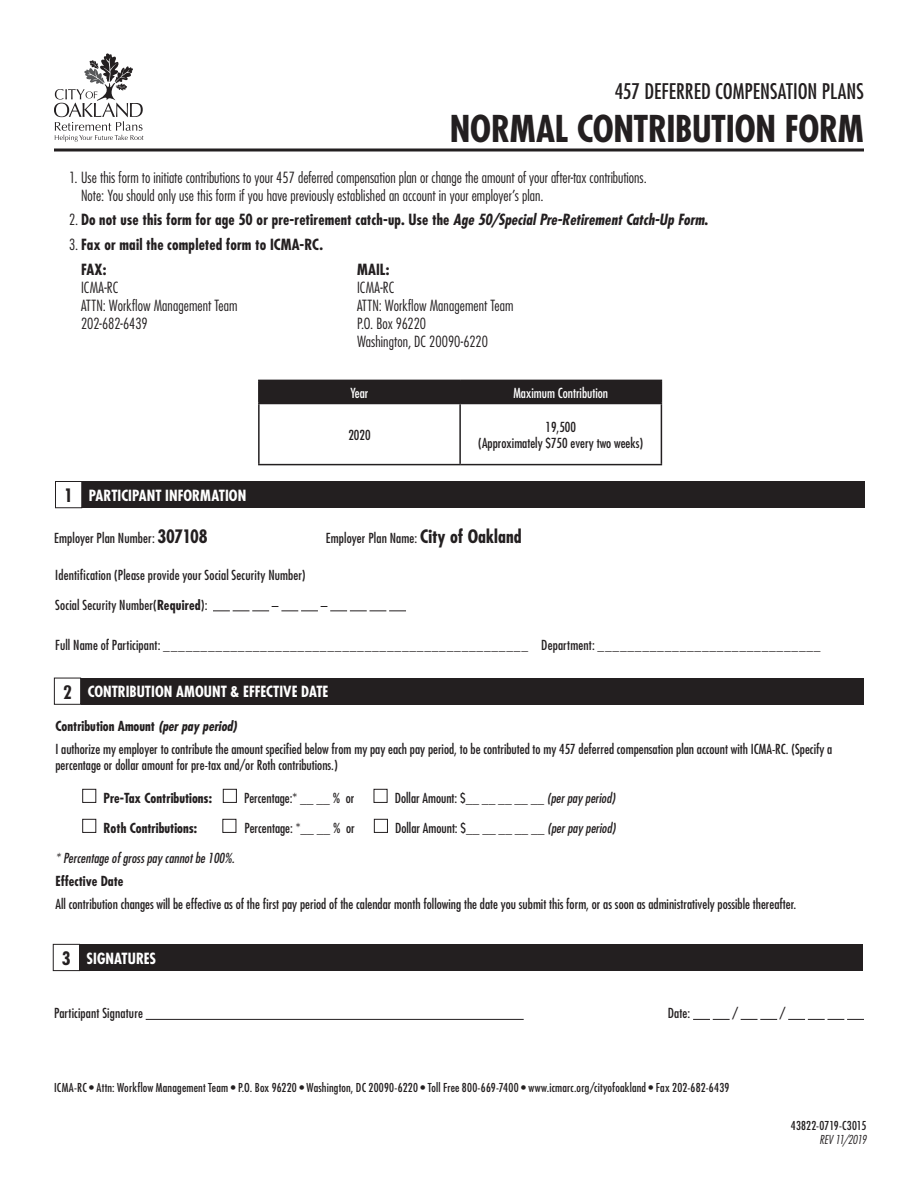
<style>
.page{position:relative;width:918px;height:1188px;background:#fff}
.page>*{position:absolute;margin:0;border:0;box-sizing:border-box;transform-origin:0 0}
.t1{font:700 condensed 36px "Futura Std";letter-spacing:-.01em;color:#231f20}
.t2{font:condensed 21px "Futura Std";color:#231f20}
.t3{font:300 condensed 15px/18px "Futura Std";color:#231f20}
.t4{font:700 condensed 15px/24.8px "Futura Std";letter-spacing:.005em;color:#231f20}
.t5{font:700 condensed 15px "Futura Std";color:#fff}
.t6{font:condensed 13.5px/23px "Futura Std";color:#231f20}
.t7{font:700 condensed 13.5px "Futura Std";color:#231f20}
.t8{font:italic condensed 13.5px "Futura Std";color:#231f20}
.t9{font:condensed 13.5px "Futura Std";color:#fff}
.t10{font:condensed 12px "Futura Std";letter-spacing:.015em;color:#231f20}
.t11{font:italic 300 condensed 12px "Futura Std";letter-spacing:-.035em;color:#231f20}
.s1{font-weight:300}
.s2{font-style:italic}
.s3{font-size:18px;color:#231f20}
.s4{font-weight:700;font-size:18px}
.s5{font-weight:700}
.s6{font-weight:700;font-style:italic}
</style>
<div class="page">
<svg style="left:54px;top:148px;width:810px;height:4px;background:#595657"></svg>
<svg style="left:54px;top:53px;width:90px;height:89px"></svg>
<div style="left:55px;top:481px;width:27px;height:27px;border:1px solid #231f20"></div>
<div style="left:82px;top:481px;width:783px;height:27px;background:#231f20"></div>
<div style="left:53px;top:944px;width:27px;height:27px;border:1px solid #231f20"></div>
<div style="left:80px;top:944px;width:783px;height:27px;background:#231f20"></div>
<hr style="left:146px;top:1019px;width:378px;height:1px;background:#231f20">
<svg style="left:693px;top:1019px;width:37px;height:1px"></svg>
<svg style="left:741px;top:1019px;width:36px;height:1px"></svg>
<svg style="left:788px;top:1019px;width:76px;height:1px"></svg>
<div style="left:54px;top:678px;width:27px;height:27px;border:1px solid #231f20"></div>
<div style="left:81px;top:678px;width:783px;height:27px;background:#231f20"></div>
<div style="left:82px;top:789px;width:14px;height:14px;border:1px solid #231f20"></div>
<div style="left:223px;top:789px;width:14px;height:14px;border:1px solid #231f20"></div>
<div style="left:374px;top:789px;width:13px;height:14px;border:1px solid #231f20"></div>
<div style="left:82px;top:819px;width:14px;height:14px;border:1px solid #231f20"></div>
<div style="left:223px;top:819px;width:13px;height:14px;border:1px solid #231f20"></div>
<div style="left:374px;top:819px;width:14px;height:14px;border:1px solid #231f20"></div>
<hr style="left:258px;top:380px;width:202px;height:1px;background:#231f20">
<hr style="left:258px;top:381px;width:2px;height:22px;background:#231f20">
<div style="left:260px;top:380px;width:402px;height:23px;background:#231f20"></div>
<hr style="left:258px;top:403px;width:202px;height:1px;background:#231f20">
<hr style="left:258px;top:404px;width:2px;height:60px;background:#231f20">
<hr style="left:460px;top:403px;width:202px;height:1px;background:#231f20">
<hr style="left:459px;top:404px;width:2px;height:60px;background:#231f20">
<hr style="left:661px;top:404px;width:1px;height:60px;background:#231f20">
<hr style="left:258px;top:464px;width:202px;height:1px;background:#231f20">
<hr style="left:460px;top:464px;width:202px;height:1px;background:#231f20">
<svg style="left:213px;top:611px;width:56px;height:1px"></svg>
<svg style="left:281px;top:611px;width:37px;height:1px"></svg>
<svg style="left:330px;top:611px;width:76px;height:1px"></svg>
<h2 class="t2" style="left:615px;top:78px;width:251px">457 DEFERRED COMPENSATION PLANS</h2>
<h1 class="t1" style="left:450px;top:106px;width:416px">NORMAL CONTRIBUTION FORM</h1>
<p class="t3" style="left:81px;top:168px;width:567px;text-indent:-12px">1. Use this form to initiate contributions to your 457 deferred compensation plan or change the amount of your after-tax contributions.<br>Note: You should only use this form if you have previously established an account in your employer’s plan.</p>
<p class="t4" style="left:69px;top:208px;width:641px"><span class="s1">2.</span> Do not use this form for age 50 or pre-retirement catch-up. Use the <span class="s2">Age 50/Special Pre-Retirement Catch-Up Form</span>.</p>
<p class="t4" style="left:81px;top:232px;width:244px;text-indent:-12px"><span class="s1">3.</span> Fax or mail the completed form to ICMA-RC.<br>FAX:</p>
<p class="t4" style="left:357px;top:257px;width:34px">MAIL:</p>
<p class="t3" style="left:81px;top:278px;width:39px">ICMA-RC</p>
<p class="t3" style="left:357px;top:278px;width:39px">ICMA-RC</p>
<p class="t3" style="left:81px;top:296px;width:158px">ATTN: Workflow Management Team</p>
<p class="t3" style="left:357px;top:296px;width:158px">ATTN: Workflow Management Team</p>
<p class="t3" style="left:81px;top:314px;width:68px">202-682-6439</p>
<p class="t3" style="left:357px;top:314px;width:132px">P.O. Box 96220<br>Washington, DC 20090-6220</p>
<p class="t9" style="left:350px;top:384px;width:20px">Year</p>
<p class="t9" style="left:513px;top:384px;width:96px">Maximum Contribution</p>
<p class="t6" style="left:348px;top:423px;width:24px">2020</p>
<p class="t6" style="left:478px;top:418px;width:166px;line-height:16.2px;text-align:center">19,500<br>(Approximately $750 every two weeks)</p>
<p class="t5" style="left:64px;top:486px;width:184px"><span class="s3">1</span> PARTICIPANT INFORMATION</p>
<p class="t6" style="left:54px;top:526px;width:155px">Employer Plan Number: <span class="s4">307108</span></p>
<p class="t6" style="left:326px;top:526px;width:197px">Employer Plan Name: <span class="s4">City of Oakland</span></p>
<p class="t6" style="left:55px;top:561px;width:252px;line-height:29.2px">Identification (Please provide your Social Security Number)<br>Social Security Number(<span class="s5">Required</span>):</p>
<p class="t6" style="left:272px;top:593px;width:8px">–</p>
<p class="t6" style="left:321px;top:593px;width:8px">–</p>
<p class="t6" style="left:55px;top:633px;width:767px">Full Name of Participant: _________________________________________________ Department: ______________________________</p>
<p class="t5" style="left:63px;top:683px;width:267px"><span class="s3">2</span> CONTRIBUTION AMOUNT &amp; EFFECTIVE DATE</p>
<p class="t6" style="left:56px;top:714px;width:778px"><span class="s5">Contribution Amount</span> <span class="s6">(per pay period)<br></span>I authorize my employer to contribute the amount specified below from my pay each pay period, to be contributed to my 457 deferred compensation plan account with ICMA-RC. (Specify a</p>
<p class="t6" style="left:56px;top:753px;width:284px">percentage or dollar amount for pre-tax and/or Roth contributions.)</p>
<p class="t7" style="left:104px;top:789px;width:110px">Pre-Tax Contributions:</p>
<p class="t6" style="left:244px;top:786px;width:112px">Percentage:* __ __ % or</p>
<p class="t6" style="left:395px;top:786px;width:222px">Dollar Amount: $__ __ __ __ __ <span class="s2">(per pay period)</span></p>
<p class="t7" style="left:104px;top:819px;width:95px">Roth Contributions:</p>
<p class="t6" style="left:244px;top:816px;width:112px">Percentage: *__ __ % or</p>
<p class="t6" style="left:395px;top:816px;width:222px">Dollar Amount: $__ __ __ __ __ <span class="s2">(per pay period)</span></p>
<p class="t8" style="left:56px;top:850px;width:181px">* Percentage of gross pay cannot be 100%.</p>
<p class="t7" style="left:56px;top:872px;width:69px">Effective Date</p>
<p class="t6" style="left:56px;top:892px;width:742px">All contribution changes will be effective as of the first pay period of the calendar month following the date you submit this form, or as soon as administratively possible thereafter.</p>
<p class="t5" style="left:62px;top:949px;width:96px"><span class="s3">3</span> SIGNATURES</p>
<p class="t6" style="left:54px;top:1002px;width:90px">Participant Signature</p>
<p class="t6" style="left:668px;top:1002px;width:24px">Date:</p>
<p class="t6" style="left:732px;top:1002px;width:7px">/</p>
<p class="t6" style="left:780px;top:1002px;width:7px">/</p>
<p class="t10" style="left:54px;top:1081px;width:677px">ICMA-RC • Attn: Workflow Management Team • P.O. Box 96220 • Washington, DC 20090-6220 • Toll Free 800-669-7400 • www.icmarc.org/cityofoakland • Fax 202-682-6439</p>
<p class="t10" style="left:791px;top:1118px;width:77px">43822-0719-C3015</p>
<p class="t11" style="left:820px;top:1133px;width:48px">REV 11/2019</p>
</div>
